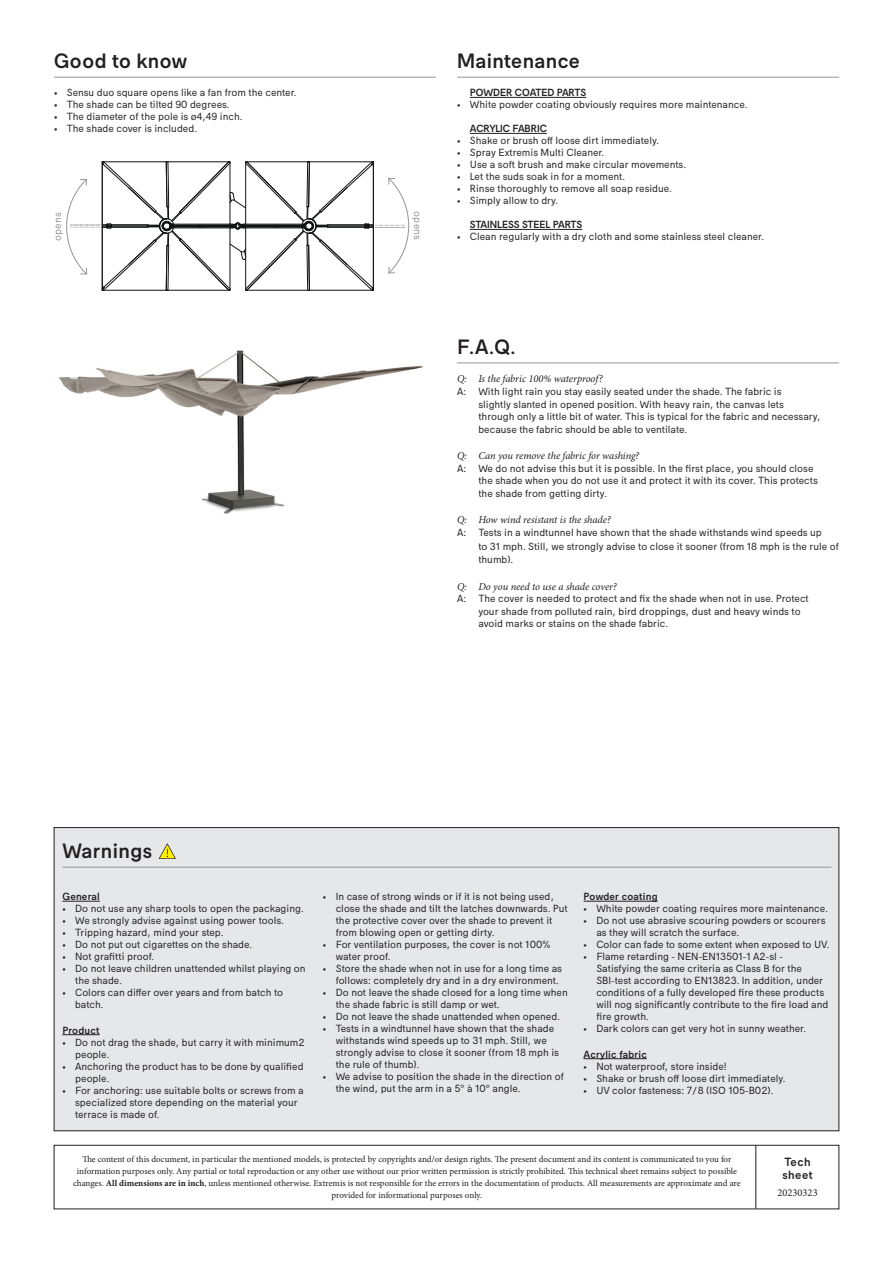
<style>
.page{position:relative;width:893px;height:1263px;background:#fff}
.page>*{position:absolute;margin:0;border:0;box-sizing:border-box;transform-origin:0 0}
.t1{font:500 21px "Extremis Compakt";letter-spacing:.02em;color:#231f20}
.t2{font:500 12px/13.5px "Extremis Compakt";letter-spacing:.04em;color:#231f20}
.t3{font:10.5px/12px "Extremis Compakt";color:#231f20}
.t4{font:italic 10.5px "Minion Pro";letter-spacing:-.01em;color:#231f20}
.t5{font:500 10.5px "Extremis Compakt";letter-spacing:.02em;color:#231f20}
.t6{font:500 10.5px "Extremis Compakt";color:#231f20}
.t7{font:500 10.5px "Extremis Compakt";letter-spacing:-.02em;color:#231f20}
.t8{font:10.5px "Extremis Compakt";letter-spacing:.02em;color:#939598}
.t9{font:10.5px "Minion Pro";color:#231f20}
.t10{font:9px/12px "Minion Pro";color:#231f20;text-align:center}
.s1{font-weight:700}
</style>
<div class="page">
<hr style="left:756px;top:1145px;width:1px;height:63px;background:#231f20">
<div style="left:54px;top:1145px;width:785px;height:64px;border:1px solid #231f20"></div>
<hr style="left:457px;top:363px;width:382px;height:1px;background:#939598">
<hr style="left:54px;top:77px;width:382px;height:1px;background:#939598">
<hr style="left:457px;top:77px;width:382px;height:1px;background:#939598">
<hr style="left:470px;top:97px;width:116px;height:1px;background:#231f20">
<hr style="left:470px;top:133px;width:77px;height:1px;background:#231f20">
<hr style="left:470px;top:229px;width:112px;height:1px;background:#231f20">
<svg style="left:67px;top:161px;width:342px;height:130px"></svg>
<img style="left:59px;top:350px;width:364px;height:164px">
<div style="left:54px;top:827px;width:785px;height:304px;background:#e6e7e9"></div>
<hr style="left:62px;top:901px;width:38px;height:1px;background:#231f20">
<hr style="left:62px;top:1034px;width:38px;height:1px;background:#231f20">
<hr style="left:584px;top:901px;width:74px;height:1px;background:#231f20">
<hr style="left:584px;top:1058px;width:63px;height:1px;background:#231f20">
<hr style="left:62px;top:867px;width:769px;height:1px;background:#939598">
<svg style="left:159px;top:843px;width:17px;height:16px"></svg>
<h1 class="t1" style="left:54px;top:49px;width:135px">Good to know</h1>
<p class="t3" style="left:54px;top:87px;width:244px">• Sensu duo square opens like a fan from the center.</p>
<p class="t3" style="left:54px;top:99px;width:177px">• The shade can be tilted 90 degrees.</p>
<p class="t3" style="left:54px;top:111px;width:190px">• The diameter of the pole is ø4,49 inch.</p>
<p class="t3" style="left:54px;top:123px;width:144px">• The shade cover is included.</p>
<p class="t8" style="left:52px;top:241px;width:30px;rotate:-90deg">opens</p>
<p class="t8" style="left:424px;top:211px;width:30px;rotate:90deg">opens</p>
<h1 class="t1" style="left:457px;top:49px;width:124px">Maintenance</h1>
<p class="t6" style="left:470px;top:86px;width:118px">POWDER COATED PARTS</p>
<p class="t3" style="left:457px;top:99px;width:292px">• White powder coating obviously requires more maintenance.</p>
<p class="t6" style="left:470px;top:122px;width:79px">ACRYLIC FABRIC</p>
<p class="t3" style="left:457px;top:135px;width:203px">• Shake or brush off loose dirt immediately.</p>
<p class="t3" style="left:457px;top:147px;width:149px">• Spray Extremis Multi Cleaner.</p>
<p class="t3" style="left:457px;top:159px;width:230px">• Use a soft brush and make circular movements.</p>
<p class="t3" style="left:457px;top:171px;width:169px">• Let the suds soak in for a moment.</p>
<p class="t3" style="left:457px;top:183px;width:216px">• Rinse thoroughly to remove all soap residue.</p>
<p class="t3" style="left:457px;top:195px;width:103px">• Simply allow to dry.</p>
<p class="t7" style="left:470px;top:218px;width:114px">STAINLESS STEEL PARTS</p>
<p class="t3" style="left:457px;top:231px;width:308px">• Clean regularly with a dry cloth and some stainless steel cleaner.</p>
<h1 class="t1" style="left:457px;top:334px;width:60px">F.A.Q.</h1>
<p class="t4" style="left:457px;top:372px;width:147px">Q: Is the fabric 100% waterproof?</p>
<p class="t3" style="left:478px;top:385px;width:344px;line-height:12.6px;text-indent:-21px">A: With light rain you stay easily seated under the shade. The fabric is<br>slightly slanted in opened position. With heavy rain, the canvas lets through only a little bit of water. This is typical for the fabric and necessary, because the fabric should be able to ventilate.</p>
<p class="t4" style="left:457px;top:448px;width:184px">Q: Can you remove the fabric for washing?</p>
<p class="t3" style="left:478px;top:462px;width:341px;line-height:12.6px;text-indent:-21px">A: We do not advise this but it is possible. In the first place, you should close the shade when you do not use it and protect it with its cover. This protects the shade from getting dirty.</p>
<p class="t4" style="left:457px;top:512px;width:155px">Q: How wind resistant is the shade?</p>
<p class="t3" style="left:478px;top:526px;width:362px;line-height:13.5px;text-indent:-21px">A: Tests in a windtunnel have shown that the shade withstands wind speeds up<br>to 31 mph. Still, we strongly advise to close it sooner (from 18 mph is the rule of thumb).</p>
<p class="t4" style="left:457px;top:579px;width:161px">Q: Do you need to use a shade cover?</p>
<p class="t3" style="left:478px;top:592px;width:332px;line-height:12.6px;text-indent:-21px">A: The cover is needed to protect and fix the shade when not in use. Protect your shade from polluted rain, bird droppings, dust and heavy winds to avoid marks or stains on the shade fabric.</p>
<h1 class="t1" style="left:62px;top:838px;width:91px">Warnings</h1>
<p class="t5" style="left:62px;top:890px;width:39px">General</p>
<p class="t3" style="left:62px;top:902px;width:243px">• Do not use any sharp tools to open the packaging.</p>
<p class="t3" style="left:62px;top:914px;width:223px">• We strongly advise against using power tools.</p>
<p class="t3" style="left:62px;top:926px;width:163px">• Tripping hazard, mind your step.</p>
<p class="t3" style="left:62px;top:938px;width:191px">• Do not put out cigarettes on the shade.</p>
<p class="t3" style="left:62px;top:950px;width:93px">• Not grafitti proof.</p>
<p class="t3" style="left:75px;top:962px;width:232px;text-indent:-13px">• Do not leave children unattended whilst playing on the shade.</p>
<p class="t3" style="left:75px;top:986px;width:209px;text-indent:-13px">• Colors can differ over years and from batch to batch.</p>
<p class="t5" style="left:62px;top:1024px;width:39px">Product</p>
<p class="t3" style="left:75px;top:1036px;width:231px;text-indent:-13px">• Do not drag the shade, but carry it with minimum2 people.</p>
<p class="t3" style="left:75px;top:1060px;width:230px;text-indent:-13px">• Anchoring the product has to be done by qualified people.</p>
<p class="t3" style="left:75px;top:1084px;width:230px;text-indent:-13px">• For anchoring: use suitable bolts or screws from a specialized store depending on the material your terrace is made of.</p>
<p class="t3" style="left:336px;top:890px;width:234px;text-indent:-13px">• In case of strong winds or if it is not being used, close the shade and tilt the latches downwards. Put the protective cover over the shade to prevent it from blowing open or getting dirty.</p>
<p class="t3" style="left:336px;top:938px;width:216px;text-indent:-13px">• For ventilation purposes, the cover is not 100% water proof.</p>
<p class="t3" style="left:336px;top:962px;width:228px;text-indent:-13px">• Store the shade when not in use for a long time as follows: completely dry and in a dry environment.</p>
<p class="t3" style="left:336px;top:986px;width:234px;text-indent:-13px">• Do not leave the shade closed for a long time when the shade fabric is still damp or wet.</p>
<p class="t3" style="left:323px;top:1011px;width:239px">• Do not leave the shade unattended when opened.</p>
<p class="t3" style="left:336px;top:1023px;width:225px;text-indent:-13px">• Tests in a windtunnel have shown that the shade withstands wind speeds up to 31 mph. Still, we strongly advise to close it sooner (from 18 mph is the rule of thumb).</p>
<p class="t3" style="left:336px;top:1071px;width:230px;text-indent:-13px">• We advise to position the shade in the direction of the wind, put the arm in a 5° à 10° angle.</p>
<p class="t5" style="left:584px;top:890px;width:76px">Powder coating</p>
<p class="t3" style="left:584px;top:902px;width:246px">• White powder coating requires more maintenance.</p>
<p class="t3" style="left:596px;top:914px;width:231px;text-indent:-13px">• Do not use abrasive scouring powders or scourers as they will scratch the surface.</p>
<p class="t3" style="left:584px;top:938px;width:247px">• Color can fade to some extent when exposed to UV.</p>
<p class="t3" style="left:596px;top:950px;width:233px;text-indent:-13px">• Flame retarding - NEN-EN13501-1 A2-sl - Satisfying the same criteria as Class B for the SBI-test according to EN13823. In addition, under conditions of a fully developed fire these products will nog significantly contribute to the fire load and fire growth.</p>
<p class="t3" style="left:584px;top:1022px;width:224px">• Dark colors can get very hot in sunny weather.</p>
<p class="t5" style="left:584px;top:1048px;width:65px">Acrylic fabric</p>
<p class="t3" style="left:584px;top:1060px;width:145px">• Not waterproof, store inside!</p>
<p class="t3" style="left:584px;top:1072px;width:203px">• Shake or brush off loose dirt immediately.</p>
<p class="t3" style="left:584px;top:1084px;width:191px">• UV color fasteness: 7/8 (ISO 105-B02).</p>
<p class="t10" style="left:73px;top:1153px;width:669px">The content of this document, in particular the mentioned models, is protected by copyrights and/or design rights. The present document and its content is communicated to you for information purposes only. Any partial or total reproduction or any other use without our prior written permission is strictly prohibited. This technical sheet remains subject to possible changes. <span class="s1">All dimensions are in inch</span>, unless mentioned otherwise. Extremis is not responsible for the errors in the documentation of products. All measurements are approximate and are provided for informational purposes only.</p>
<p class="t2" style="left:782px;top:1155px;width:32px">Tech sheet</p>
<p class="t9" style="left:777px;top:1186px;width:42px">20230323</p>
</div>
